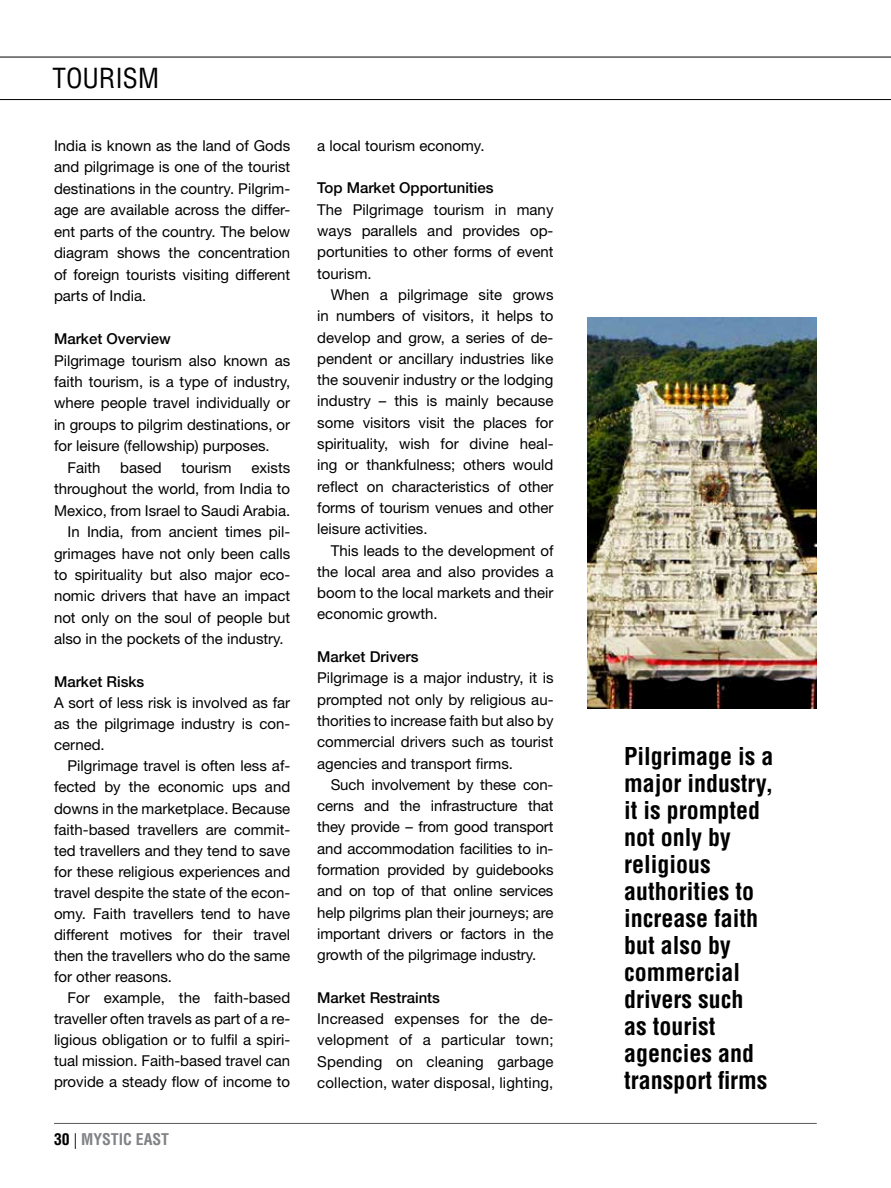
<style>
.page{position:relative;width:891px;height:1188px;background:#fff}
.page>*{position:absolute;margin:0;border:0;box-sizing:border-box;transform-origin:0 0}
.t1{font:condensed 27px "Helvetica LT Std";color:#000}
.t2{font:700 condensed 24px/27px "Helvetica LT Std";color:#000}
.t3{font:700 condensed 15.75px "Helvetica LT Std";color:#808285}
.t4{font:15px/21.3px "Helvetica Neue LT Std";color:#000;text-align:justify}
.t5{font:500 15px "Helvetica Neue LT Std";color:#000}
.s1{color:#000}
.s2{font-weight:300;font-stretch:normal;color:#000}
</style>
<div class="page">
<hr style="left:54px;top:1123px;width:763px;height:1px;background:#58595b">
<hr style="left:0;top:57px;width:891px;height:1px;background:#000">
<hr style="left:0;top:99px;width:891px;height:1px;background:#000">
<img style="left:587px;top:317px;width:230px;height:392px">
<h1 class="t1" style="left:52px;top:61px;width:108px">TOURISM</h1>
<p class="t4" style="left:54px;top:135px;width:238px">India is known as the land of Gods and pilgrimage is one of the tourist destinations in the country. Pilgrim&shy;age are available across the differ&shy;ent parts of the country. The below diagram shows the concentration of foreign tourists visiting different parts of India.</p>
<p class="t5" style="left:54px;top:330px;width:118px">Market Overview</p>
<p class="t4" style="left:54px;top:349px;width:238px">Pilgrimage tourism also known as</p>
<p class="t4" style="left:54px;top:371px;width:238px">faith tourism, is a type of industry,</p>
<p class="t4" style="left:54px;top:392px;width:238px">where people travel individually or</p>
<p class="t4" style="left:54px;top:414px;width:238px">in groups to pilgrim destinations, or</p>
<p class="t4" style="left:54px;top:435px;width:217px">for leisure (fellowship) purposes.</p>
<p class="t4" style="left:68px;top:457px;width:35px">Faith</p>
<p class="t4" style="left:120px;top:457px;width:43px">based</p>
<p class="t4" style="left:181px;top:457px;width:52px">tourism</p>
<p class="t4" style="left:251px;top:457px;width:40px">exists</p>
<p class="t4" style="left:54px;top:478px;width:238px">throughout the world, from India to</p>
<p class="t4" style="left:54px;top:499px;width:238px">Mexico, from Israel to Saudi Arabia.</p>
<p class="t4" style="left:68px;top:521px;width:224px">In India, from ancient times pil-</p>
<p class="t4" style="left:54px;top:542px;width:238px">grimages have not only been calls</p>
<p class="t4" style="left:54px;top:564px;width:238px">to spirituality but also major eco-</p>
<p class="t4" style="left:54px;top:585px;width:238px">nomic drivers that have an impact</p>
<p class="t4" style="left:54px;top:607px;width:238px">not only on the soul of people but</p>
<p class="t4" style="left:54px;top:628px;width:231px">also in the pockets of the industry.</p>
<p class="t5" style="left:54px;top:673px;width:92px">Market Risks</p>
<p class="t4" style="left:54px;top:692px;width:238px">A sort of less risk is involved as far as the pilgrimage industry is con&shy;cerned.</p>
<p class="t4" style="left:54px;top:755px;width:238px;text-indent:14px">Pilgrimage travel is often less af&shy;fected by the economic ups and downs in the marketplace. Because faith-based travellers are commit&shy;ted travellers and they tend to save for these religious experiences and travel despite the state of the econ&shy;omy. Faith travellers tend to have different motives for their travel then the travellers who do the same for other reasons.</p>
<p class="t4" style="left:54px;top:987px;width:238px;text-indent:14px">For example, the faith-based traveller often travels as part of a re&shy;ligious obligation or to fulfil a spiri&shy;tual mission. Faith-based travel can provide a steady flow of income to</p>
<p class="t3" style="left:54px;top:1130px;width:117px"><span class="s1">30</span> <span class="s2">|</span> MYSTIC EAST</p>
<p class="t4" style="left:317px;top:135px;width:169px">a local tourism economy.</p>
<p class="t5" style="left:317px;top:179px;width:178px">Top Market Opportunities</p>
<p class="t4" style="left:317px;top:199px;width:238px">The Pilgrimage tourism in many ways parallels and provides op&shy;portunities to other forms of event tourism.</p>
<p class="t4" style="left:317px;top:284px;width:238px;text-indent:13px">When a pilgrimage site grows in numbers of visitors, it helps to develop and grow, a series of de&shy;pendent or ancillary industries like the souvenir industry or the lodging industry – this is mainly because some visitors visit the places for spirituality, wish for divine heal&shy;ing or thankfulness; others would reflect on characteristics of other forms of tourism venues and other leisure activities.</p>
<p class="t4" style="left:317px;top:539px;width:238px;text-indent:13px">This leads to the development of the local area and also provides a boom to the local markets and their economic growth.</p>
<p class="t5" style="left:317px;top:648px;width:103px">Market Drivers</p>
<p class="t4" style="left:317px;top:667px;width:238px">Pilgrimage is a major industry, it is prompted not only by religious au&shy;thorities to increase faith but also by commercial drivers such as tourist agencies and transport firms.</p>
<p class="t4" style="left:317px;top:774px;width:238px;text-indent:13px">Such involvement by these con&shy;cerns and the infrastructure that they provide – from good transport and accommodation facilities to in&shy;formation provided by guidebooks and on top of that online services help pilgrims plan their journeys; are important drivers or factors in the growth of the pilgrimage industry.</p>
<p class="t5" style="left:317px;top:989px;width:124px">Market Restraints</p>
<p class="t4" style="left:317px;top:1008px;width:238px">Increased expenses for the de&shy;velopment of a particular town; Spending on cleaning garbage collection, water disposal, lighting,</p>
<h2 class="t2" style="left:624px;top:742px;width:151px">Pilgrimage is a major industry, it is prompted not only by religious authorities to increase faith but also by commercial drivers such<br>as tourist agencies and transport firms</h2>
</div>
